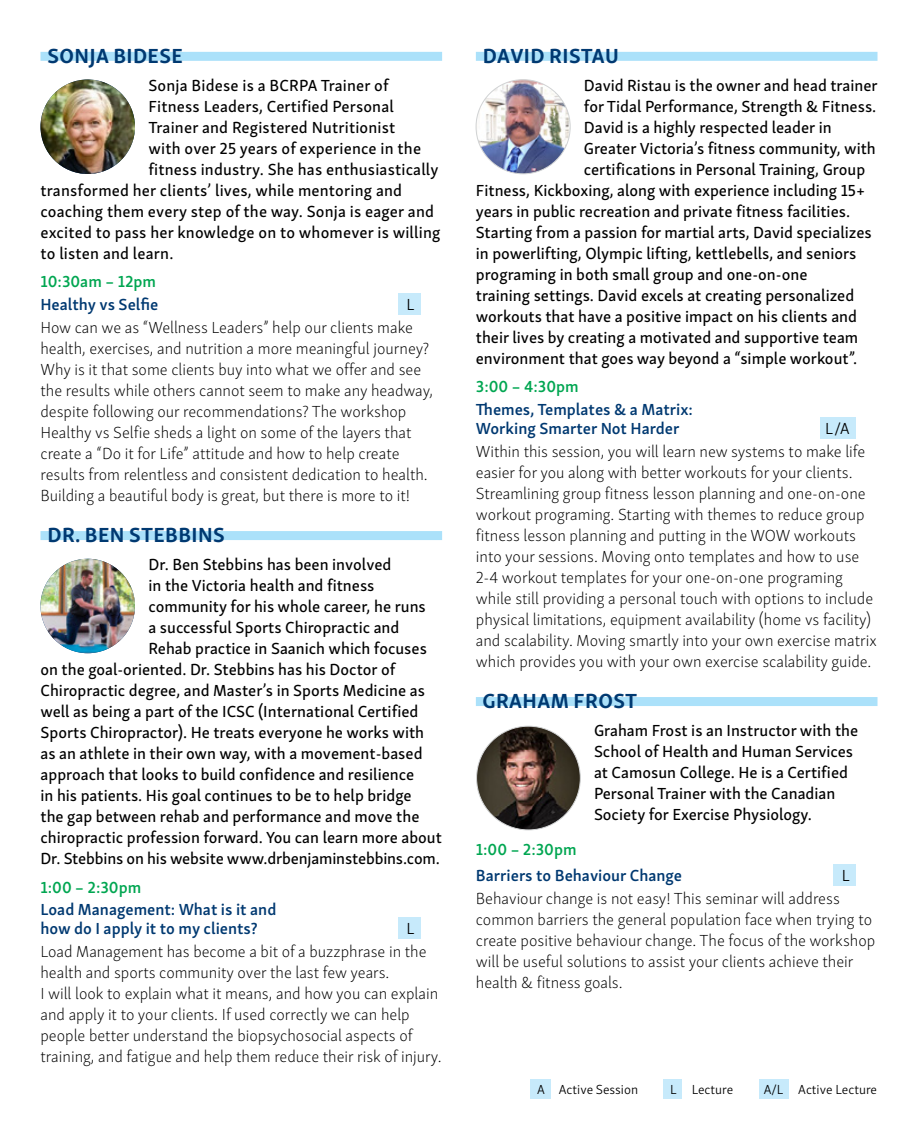
<style>
.page{position:relative;width:918px;height:1134px;background:#fff}
.page>*{position:absolute;margin:0;border:0;box-sizing:border-box;transform-origin:0 0}
.PRESENTERS_Name_2{font:700 21px "Skolar Sans Latn";letter-spacing:.02em;color:#003971}
.BIO_Description{font:16.5px/21px "Skolar Sans Latn Me";color:#000}
.WORKSHOP_Description{font:16.5px/21px "Skolar Sans Latn El";color:#000}
.WORKSHOP_Presenter_S{font:600 16.5px "Skolar Sans Latn";color:#003971}
.TIMES{font:600 16.5px "Skolar Sans Latn";color:#00a651}
.BIO_Description-2{font:600 16.5px "Skolar Sans Latn";color:#00a651}
.WORKSHOP_Presenter_S-2{font:300 16.5px "Skolar Sans Latn";color:#000}
.LEGEND{font:300 13.5px "Skolar Sans Latn";color:#000}
.LEGEND_L_A{font:300 13.5px "Skolar Sans Latn";color:#000}
</style>
<div class="page">
<div style="left:476px;top:52px;width:402px;height:9px;background:#abe1fa"></div>
<div style="left:820px;top:417px;width:36px;height:22px;background:#c7eafb"></div>
<div style="left:476px;top:697px;width:402px;height:9px;background:#abe1fa"></div>
<div style="left:834px;top:864px;width:22px;height:22px;background:#c7eafb"></div>
<div style="left:40px;top:52px;width:402px;height:9px;background:#abe1fa"></div>
<div style="left:398px;top:293px;width:23px;height:22px;background:#c7eafb"></div>
<div style="left:40px;top:531px;width:402px;height:9px;background:#abe1fa"></div>
<div style="left:398px;top:917px;width:23px;height:22px;background:#c7eafb"></div>
<img style="left:40px;top:80px;width:95px;height:94px;border-radius:47px">
<img style="left:40px;top:559px;width:95px;height:94px;border-radius:47px">
<img style="left:476px;top:80px;width:94px;height:94px;border-radius:47px">
<img style="left:477px;top:726px;width:103px;height:104px;border-radius:52px">
<div style="left:663px;top:1079px;width:19px;height:20px;background:#c7eafb"></div>
<div style="left:759px;top:1079px;width:30px;height:20px;background:#c7eafb"></div>
<div style="left:530px;top:1079px;width:20px;height:20px;background:#c7eafb"></div>
<p class="PRESENTERS_Name_2" style="left:47px;top:39px;width:137px">SONJA BIDESE</p>
<p class="BIO_Description" style="left:148px;top:73px;width:242px">Sonja Bidese is a BCRPA Trainer of</p>
<p class="BIO_Description" style="left:148px;top:94px;width:247px">Fitness Leaders, Certified Personal</p>
<p class="BIO_Description" style="left:148px;top:115px;width:248px">Trainer and Registered Nutritionist</p>
<p class="BIO_Description" style="left:148px;top:136px;width:274px">with over 25 years of experience in the</p>
<p class="BIO_Description" style="left:148px;top:157px;width:291px">fitness industry. She has enthusiastically</p>
<p class="BIO_Description" style="left:40px;top:178px;width:363px">transformed her clients’ lives, while mentoring and</p>
<p class="BIO_Description" style="left:40px;top:199px;width:395px">coaching them every step of the way. Sonja is eager and</p>
<p class="BIO_Description" style="left:40px;top:220px;width:401px">excited to pass her knowledge on to whomever is willing</p>
<p class="BIO_Description" style="left:40px;top:241px;width:135px">to listen and learn.</p>
<p class="TIMES" style="left:40px;top:269px;width:117px">10:30am – 12pm</p>
<p class="WORKSHOP_Presenter_S" style="left:40px;top:291px;width:119px">Healthy vs Selfie</p>
<p class="WORKSHOP_Presenter_S-2" style="left:406px;top:292px;width:9px">L</p>
<p class="WORKSHOP_Description" style="left:40px;top:316px;width:394px">How can we as “Wellness Leaders” help our clients make health, exercises, and nutrition a more meaningful journey?<br>Why is it that some clients buy into what we offer and see the results while others cannot seem to make any headway, despite following our recommendations? The workshop Healthy vs Selfie sheds a light on some of the layers that create a “Do it for Life” attitude and how to help create results from relentless and consistent dedication to health.<br>Building a beautiful body is great, but there is more to it!</p>
<p class="PRESENTERS_Name_2" style="left:47px;top:518px;width:179px">DR. BEN STEBBINS</p>
<p class="BIO_Description" style="left:148px;top:553px;width:244px">Dr. Ben Stebbins has been involved</p>
<p class="BIO_Description" style="left:148px;top:574px;width:228px">in the Victoria health and fitness</p>
<p class="BIO_Description" style="left:148px;top:595px;width:279px">community for his whole career, he runs</p>
<p class="BIO_Description" style="left:148px;top:616px;width:252px">a successful Sports Chiropractic and</p>
<p class="BIO_Description" style="left:148px;top:637px;width:280px">Rehab practice in Saanich which focuses</p>
<p class="BIO_Description" style="left:40px;top:658px;width:357px">on the goal-oriented. Dr. Stebbins has his Doctor of</p>
<p class="BIO_Description" style="left:40px;top:679px;width:386px">Chiropractic degree, and Master’s in Sports Medicine as</p>
<p class="BIO_Description" style="left:40px;top:700px;width:379px">well as being a part of the ICSC (International Certified</p>
<p class="BIO_Description" style="left:40px;top:721px;width:385px">Sports Chiropractor). He treats everyone he works with</p>
<p class="BIO_Description" style="left:40px;top:742px;width:384px">as an athlete in their own way, with a movement-based</p>
<p class="BIO_Description" style="left:40px;top:763px;width:375px">approach that looks to build confidence and resilience</p>
<p class="BIO_Description" style="left:40px;top:784px;width:373px">in his patients. His goal continues to be to help bridge</p>
<p class="BIO_Description" style="left:40px;top:805px;width:380px">the gap between rehab and performance and move the</p>
<p class="BIO_Description" style="left:40px;top:826px;width:403px">chiropractic profession forward. You can learn more about</p>
<p class="BIO_Description" style="left:40px;top:847px;width:401px">Dr. Stebbins on his website www.drbenjaminstebbins.com.</p>
<p class="TIMES" style="left:40px;top:874px;width:102px">1:00 – 2:30pm</p>
<p class="WORKSHOP_Presenter_S" style="left:40px;top:896px;width:237px">Load Management: What is it and</p>
<p class="WORKSHOP_Presenter_S" style="left:40px;top:915px;width:219px">how do I apply it to my clients?</p>
<p class="WORKSHOP_Presenter_S-2" style="left:406px;top:916px;width:9px">L</p>
<p class="WORKSHOP_Description" style="left:40px;top:940px;width:403px">Load Management has become a bit of a buzzphrase in the health and sports community over the last few years.<br>I will look to explain what it means, and how you can explain and apply it to your clients. If used correctly we can help people better understand the biopsychosocial aspects of training, and fatigue and help them reduce their risk of injury.</p>
<p class="PRESENTERS_Name_2" style="left:483px;top:39px;width:137px">DAVID RISTAU</p>
<p class="BIO_Description" style="left:584px;top:73px;width:295px">David Ristau is the owner and head trainer</p>
<p class="BIO_Description" style="left:584px;top:94px;width:294px">for Tidal Performance, Strength &amp; Fitness.</p>
<p class="BIO_Description" style="left:584px;top:115px;width:249px">David is a highly respected leader in</p>
<p class="BIO_Description" style="left:584px;top:136px;width:294px">Greater Victoria’s fitness community, with</p>
<p class="BIO_Description" style="left:584px;top:157px;width:283px">certifications in Personal Training, Group</p>
<p class="BIO_Description" style="left:476px;top:178px;width:391px">Fitness, Kickboxing, along with experience including 15+</p>
<p class="BIO_Description" style="left:476px;top:199px;width:376px">years in public recreation and private fitness facilities.</p>
<p class="BIO_Description" style="left:476px;top:220px;width:397px">Starting from a passion for martial arts, David specializes</p>
<p class="BIO_Description" style="left:476px;top:241px;width:382px">in powerlifting, Olympic lifting, kettlebells, and seniors</p>
<p class="BIO_Description" style="left:476px;top:262px;width:333px">programing in both small group and one-on-one</p>
<p class="BIO_Description" style="left:476px;top:283px;width:380px">training settings. David excels at creating personalized</p>
<p class="BIO_Description" style="left:476px;top:304px;width:383px">workouts that have a positive impact on his clients and</p>
<p class="BIO_Description" style="left:476px;top:325px;width:384px">their lives by creating a motivated and supportive team</p>
<p class="BIO_Description" style="left:476px;top:346px;width:383px">environment that goes way beyond a “simple workout”.</p>
<p class="TIMES" style="left:476px;top:374px;width:104px">3:00 – 4:30pm</p>
<p class="WORKSHOP_Presenter_S" style="left:476px;top:396px;width:219px">Themes, Templates &amp; a Matrix:</p>
<p class="WORKSHOP_Presenter_S" style="left:476px;top:415px;width:205px">Working Smarter Not Harder</p>
<p class="WORKSHOP_Presenter_S-2" style="left:825px;top:416px;width:26px">L/A</p>
<p class="WORKSHOP_Description" style="left:476px;top:440px;width:402px">Within this session, you will learn new systems to make life easier for you along with better workouts for your clients.<br>Streamlining group fitness lesson planning and one-on-one workout programing. Starting with themes to reduce group fitness lesson planning and putting in the WOW workouts into your sessions. Moving onto templates and how to use 2-4 workout templates for your one-on-one programing while still providing a personal touch with options to include physical limitations, equipment availability (home vs facility) and scalability. Moving smartly into your own exercise matrix which provides you with your own exercise scalability guide.</p>
<p class="PRESENTERS_Name_2" style="left:483px;top:684px;width:156px">GRAHAM FROST</p>
<p class="BIO_Description" style="left:594px;top:718px;width:266px">Graham Frost is an Instructor with the School of Health and Human Services at Camosun College. He is a Certified Personal Trainer with the Canadian Society for Exercise Physiology.</p>
<p class="BIO_Description-2" style="left:476px;top:837px;width:102px">1:00 – 2:30pm</p>
<p class="WORKSHOP_Presenter_S" style="left:476px;top:862px;width:208px">Barriers to Behaviour Change</p>
<p class="WORKSHOP_Presenter_S-2" style="left:842px;top:863px;width:9px">L</p>
<p class="WORKSHOP_Description" style="left:476px;top:887px;width:401px">Behaviour change is not easy! This seminar will address common barriers the general population face when trying to create positive behaviour change. The focus of the workshop will be useful solutions to assist your clients achieve their health &amp; fitness goals.</p>
<p class="LEGEND" style="left:537px;top:1079px;width:103px">A Active Session</p>
<p class="LEGEND" style="left:670px;top:1079px;width:65px">L Lecture</p>
<p class="LEGEND_L_A" style="left:764px;top:1079px;width:115px">A/L Active Lecture</p>
</div>
